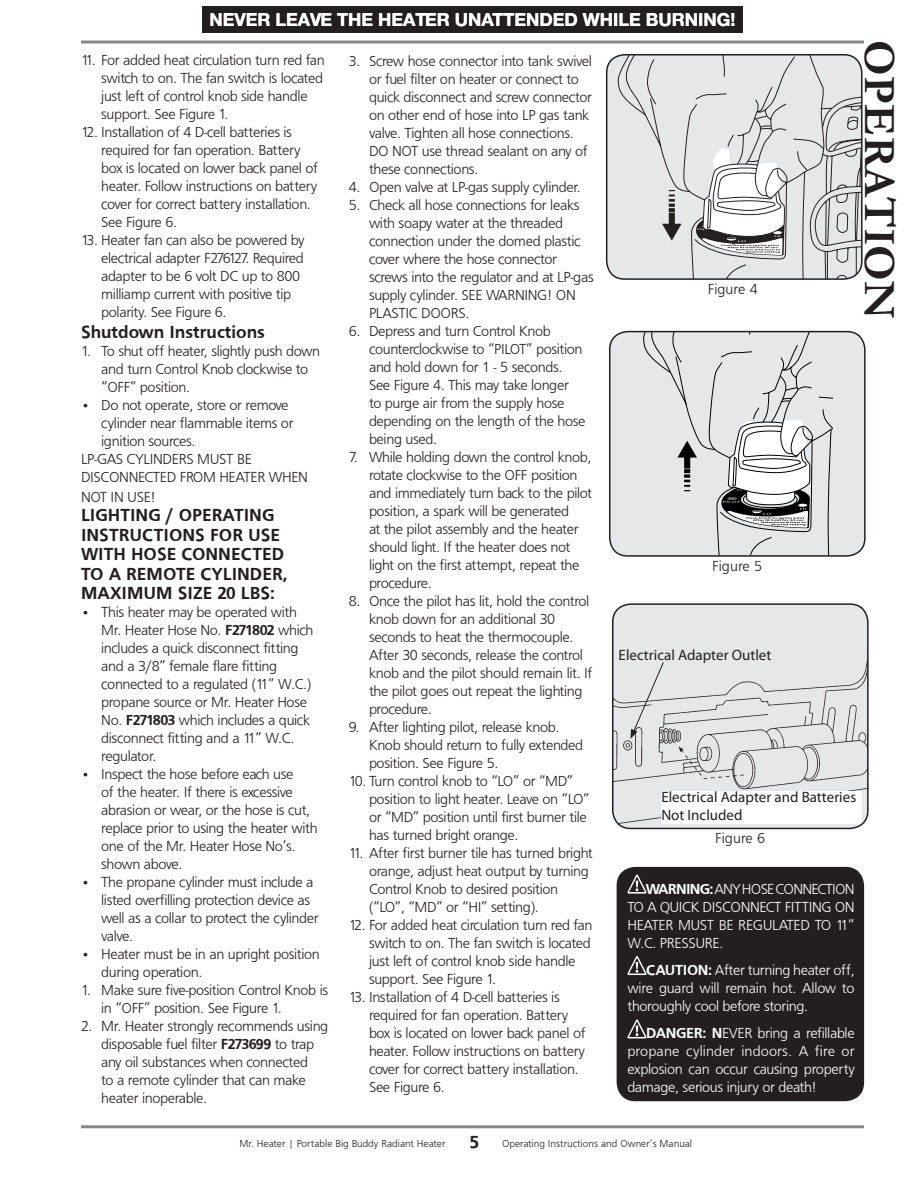
<style>
.page{position:relative;width:918px;height:1188px;background:#fff}
.page>*{position:absolute;margin:0;border:0;box-sizing:border-box;transform-origin:0 0}
.Vertical_Section_Hea{font:700 45px "Garamond";color:#231f20}
.Section_Heads{font:700 18px/19.5px "Frugal Sans";color:#231f20}
.t1{font:700 18px "Helvetica Neue LT Std";color:#fff}
.Sub_Heading{font:700 18px "Frugal Sans";color:#231f20}
.Section_Heads-2{font:300 15px/18px "Frugal Sans";letter-spacing:-.025em;color:#231f20}
.Warning__Caution_Whi{font:300 15px/18px "Frugal Sans";letter-spacing:-.025em;color:#fff;text-align:justify}
.t2{font:15px/18px "Myriad Pro";color:#231f20}
.Figure_Number{font:300 15px "Frugal Sans";color:#231f20}
.t3{font:300 10.5px "Frugal Sans";color:#231f20}
.t4{font:italic 700 5.4px "Myriad Pro";color:#231f20}
.s1{color:#231f20}
.s2{font-weight:700}
</style>
<div class="page">
<div style="left:617px;top:868px;width:246px;height:232px;background:#231f20;border-radius:18px"></div>
<div style="left:617px;top:867px;width:247px;height:234px;border:2px solid #231f20;border-radius:18px"></div>
<div style="left:202px;top:6px;width:541px;height:27px;background:#231f20"></div>
<svg style="left:81px;top:40px;width:783px;height:4px;background:#a4a5a7"></svg>
<hr style="left:81px;top:1125px;width:783px;height:3px;background:#86888b">
<svg style="left:627px;top:875px;width:20px;height:19px"></svg>
<svg style="left:627px;top:956px;width:20px;height:19px"></svg>
<svg style="left:627px;top:1019px;width:20px;height:19px"></svg>
<div style="left:607px;top:55px;width:255px;height:224px;background:#e6e7e9;border-radius:18px"></div>
<svg style="left:617px;top:55px;width:243px;height:222px"></svg>
<div style="left:606px;top:54px;width:257px;height:226px;border:2px solid #231f20;border-radius:18px"></div>
<div style="left:610px;top:332px;width:255px;height:224px;background:#e6e7e9;border-radius:18px"></div>
<svg style="left:643px;top:334px;width:190px;height:220px"></svg>
<div style="left:609px;top:331px;width:257px;height:226px;border:2px solid #231f20;border-radius:18px"></div>
<img style="left:613px;top:607px;width:255px;height:218px">
<svg style="left:631px;top:661px;width:33px;height:78px;background:#d7d7d9"></svg>
<div style="left:661px;top:791px;width:201px;height:33px;background:#fff"></div>
<div style="left:612px;top:603px;width:257px;height:226px;border:2px solid #231f20;border-radius:18px"></div>
<p class="t1" style="left:209px;top:9px;width:528px">NEVER LE<span class="s1">AV</span>E THE HE<span class="s1">ATER UNA</span>TTENDED WHILE BURNING!</p>
<p class="Section_Heads-2" style="left:101px;top:51px;width:225px;text-indent:-20px">11. For added heat circulation turn red fan switch to on. The fan switch is located just left of control knob side handle support. See Figure 1.</p>
<p class="Section_Heads-2" style="left:101px;top:123px;width:218px;text-indent:-20px">12. Installation of 4 D-cell batteries is required for fan operation. Battery box is located on lower back panel of heater. Follow instructions on battery cover for correct battery installation.<br>See Figure 6.</p>
<p class="Section_Heads-2" style="left:101px;top:231px;width:205px;text-indent:-20px">13. Heater fan can also be powered by electrical adapter F276127. Required adapter to be 6 volt DC up to 800 milliamp current with positive tip polarity. See Figure 6.</p>
<p class="Sub_Heading" style="left:81px;top:322px;width:185px">Shutdown Instructions</p>
<p class="Section_Heads-2" style="left:101px;top:342px;width:220px;text-indent:-20px">1. To shut off heater, slightly push down and turn Control Knob clockwise to “OFF” position.</p>
<p class="Section_Heads-2" style="left:101px;top:396px;width:194px;text-indent:-20px">• Do not operate, store or remove cylinder near flammable items or ignition sources.</p>
<p class="Section_Heads-2" style="left:81px;top:450px;width:229px">LP-GAS CYLINDERS MUST BE<br>DISCONNECTED FROM HEATER WHEN</p>
<p class="Section_Heads-2" style="left:81px;top:488px;width:76px">NOT IN USE!</p>
<p class="Section_Heads" style="left:81px;top:505px;width:195px">LIGHTING / OPERATING</p>
<p class="Section_Heads" style="left:81px;top:525px;width:208px">INSTRUCTIONS FOR USE<br>WITH HOSE CONNECTED<br>TO A REMOTE CYLINDER,<br>MAXIMUM SIZE 20 LBS:</p>
<p class="Section_Heads-2" style="left:101px;top:603px;width:214px;text-indent:-20px">• This heater may be operated with<br>Mr. Heater Hose No. <span class="s2">F271802</span> which includes a quick disconnect fitting and a 3/8” female flare fitting connected to a regulated (11” W.C.) propane source or Mr. Heater Hose<br>No. <span class="s2">F271803</span> which includes a quick disconnect fitting and a 11” W.C. regulator.</p>
<p class="Section_Heads-2" style="left:101px;top:765px;width:218px;text-indent:-20px">• Inspect the hose before each use<br>of the heater. If there is excessive abrasion or wear, or the hose is cut, replace prior to using the heater with one of the Mr. Heater Hose No’s. shown above.</p>
<p class="Section_Heads-2" style="left:101px;top:873px;width:219px;text-indent:-20px">• The propane cylinder must include a listed overfilling protection device as well as a collar to protect the cylinder valve.</p>
<p class="Section_Heads-2" style="left:101px;top:945px;width:220px;text-indent:-20px">• Heater must be in an upright position during operation.</p>
<p class="Section_Heads-2" style="left:101px;top:981px;width:228px;text-indent:-20px">1. Make sure five-position Control Knob is in “OFF” position. See Figure 1.</p>
<p class="Section_Heads-2" style="left:101px;top:1017px;width:229px;text-indent:-20px">2. Mr. Heater strongly recommends using disposable fuel filter <span class="s2">F273699</span> to trap any oil substances when connected<br>to a remote cylinder that can make heater inoperable.</p>
<p class="Section_Heads-2" style="left:369px;top:52px;width:225px;text-indent:-20px">3. Screw hose connector into tank swivel or fuel filter on heater or connect to quick disconnect and screw connector on other end of hose into LP gas tank valve. Tighten all hose connections.<br>DO NOT use thread sealant on any of these connections.</p>
<p class="Section_Heads-2" style="left:349px;top:178px;width:234px">4. Open valve at LP-gas supply cylinder.</p>
<p class="Section_Heads-2" style="left:369px;top:196px;width:226px;text-indent:-20px">5. Check all hose connections for leaks with soapy water at the threaded connection under the domed plastic cover where the hose connector screws into the regulator and at LP-gas supply cylinder. SEE WARNING! ON<br>PLASTIC DOORS.</p>
<p class="Section_Heads-2" style="left:369px;top:322px;width:218px;text-indent:-20px">6. Depress and turn Control Knob counterclockwise to “PILOT” position and hold down for 1 - 5 seconds.<br>See Figure 4. This may take longer<br>to purge air from the supply hose depending on the length of the hose being used.</p>
<p class="Section_Heads-2" style="left:369px;top:448px;width:225px;text-indent:-20px">7. While holding down the control knob, rotate clockwise to the OFF position and immediately turn back to the pilot position, a spark will be generated<br>at the pilot assembly and the heater should light. If the heater does not light on the first attempt, repeat the procedure.</p>
<p class="Section_Heads-2" style="left:369px;top:592px;width:225px;text-indent:-20px">8. Once the pilot has lit, hold the control knob down for an additional 30 seconds to heat the thermocouple.<br>After 30 seconds, release the control knob and the pilot should remain lit. If the pilot goes out repeat the lighting procedure.</p>
<p class="Section_Heads-2" style="left:369px;top:718px;width:216px;text-indent:-20px">9. After lighting pilot, release knob.<br>Knob should return to fully extended position. See Figure 5.</p>
<p class="Section_Heads-2" style="left:369px;top:772px;width:222px;text-indent:-20px">10. Turn control knob to “LO” or “MD” position to light heater. Leave on “LO” or “MD” position until first burner tile has turned bright orange.</p>
<p class="Section_Heads-2" style="left:369px;top:844px;width:225px;text-indent:-20px">11. After first burner tile has turned bright orange, adjust heat output by turning Control Knob to desired position (“LO”, “MD” or “HI” setting).</p>
<p class="Section_Heads-2" style="left:369px;top:916px;width:225px;text-indent:-20px">12. For added heat circulation turn red fan switch to on. The fan switch is located just left of control knob side handle support. See Figure 1.</p>
<p class="Section_Heads-2" style="left:369px;top:988px;width:218px;text-indent:-20px">13. Installation of 4 D-cell batteries is required for fan operation. Battery box is located on lower back panel of heater. Follow instructions on battery cover for correct battery installation.<br>See Figure 6.</p>
<p class="t4" style="left:732px;top:239px;width:4px">¥</p>
<p class="Figure_Number" style="left:708px;top:280px;width:51px">Figure 4</p>
<p class="Figure_Number" style="left:712px;top:557px;width:51px">Figure 5</p>
<p class="t2" style="left:619px;top:646px;width:154px">Electrical Adapter Outlet</p>
<p class="t2" style="left:661px;top:788px;width:196px">Electrical Adapter and Batteries<br>Not Included</p>
<p class="Figure_Number" style="left:715px;top:830px;width:51px">Figure 6</p>
<p class="Warning__Caution_Whi" style="left:627px;top:880px;width:229px;text-indent:18px"><span class="s2">WARNING:</span> ANY HOSE CONNECTION TO A QUICK DISCONNECT FITTING ON HEATER MUST BE REGULATED TO 11” W.C. PRESSURE.</p>
<p class="Warning__Caution_Whi" style="left:627px;top:961px;width:229px;text-indent:19px"><span class="s2">CAUTION:</span> After turning heater off, wire guard will remain hot. Allow to thoroughly cool before storing.</p>
<p class="Warning__Caution_Whi" style="left:627px;top:1024px;width:229px;text-indent:19px"><span class="s2">DANGER: N</span>EVER bring a refillable propane cylinder indoors. A fire or explosion can occur causing property damage, serious injury or death!</p>
<p class="Vertical_Section_Hea" style="left:910px;top:40px;width:280px;rotate:90deg">OPERATION</p>
<p class="t3" style="left:239px;top:1137px;width:208px">Mr. Heater | Portable Big Buddy Radiant Heater</p>
<p class="Section_Heads" style="left:470px;top:1132px;width:11px">5</p>
<p class="t3" style="left:502px;top:1137px;width:191px">Operating Instructions and Owner’s Manual</p>
</div>
